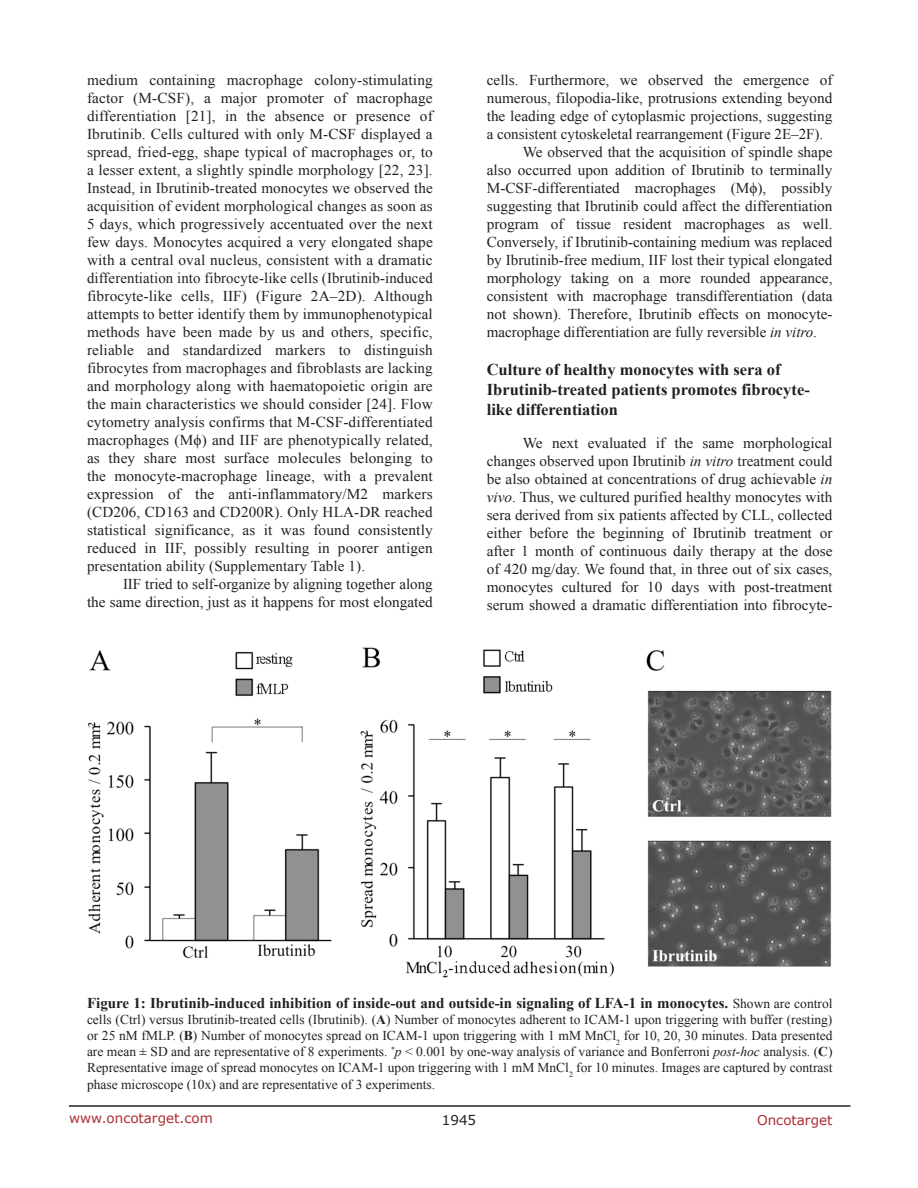
<style>
.page{position:relative;width:918px;height:1188px;background:#fff}
.page>*{position:absolute;margin:0;border:0;box-sizing:border-box;transform-origin:0 0}
.SubHeading_middle{font:700 16.5px/19.8px "Times New Roman";color:#231f20}
.BodyText{font:15px/18px "Times New Roman";color:#231f20;text-align:justify}
.FigureText{font:700 15px "Times New Roman";color:#231f20}
.FigureText-2{font:13.5px/16.2px "Times New Roman";color:#231f20;text-align:justify}
.t1{font:13.5px "Verdana";color:#ac2b31}
.t2{font:13.5px "Verdana";color:#231f20}
.s1{font-style:italic}
.s2{font-weight:400;font-size:13.5px}
.s3{font-weight:700}
</style>
<div class="page">
<hr style="left:69px;top:1105px;width:781px;height:2px;background:#231f20">
<img style="left:88px;top:647px;width:744px;height:331px">
<p class="BodyText" style="left:87px;top:71px;width:347px">medium containing macrophage colony-stimulating factor (M-CSF), a major promoter of macrophage differentiation [21], in the absence or presence of Ibrutinib. Cells cultured with only M-CSF displayed a spread, fried-egg, shape typical of macrophages or, to a lesser extent, a slightly spindle morphology [22, 23].<br>Instead, in Ibrutinib-treated monocytes we observed the acquisition of evident morphological changes as soon as 5 days, which progressively accentuated over the next few days. Monocytes acquired a very elongated shape with a central oval nucleus, consistent with a dramatic differentiation into fibrocyte-like cells (Ibrutinib-induced fibrocyte-like cells, IIF) (Figure 2A–2D). Although attempts to better identify them by immunophenotypical methods have been made by us and others, specific, reliable and standardized markers to distinguish fibrocytes from macrophages and fibroblasts are lacking and morphology along with haematopoietic origin are the main characteristics we should consider [24]. Flow cytometry analysis confirms that M-CSF-differentiated macrophages (Mϕ) and IIF are phenotypically related, as they share most surface molecules belonging to the monocyte-macrophage lineage, with a prevalent expression of the anti-inflammatory/M2 markers (CD206, CD163 and CD200R). Only HLA-DR reached statistical significance, as it was found consistently reduced in IIF, possibly resulting in poorer antigen presentation ability (Supplementary Table 1).</p>
<p class="BodyText" style="left:87px;top:575px;width:347px;text-align:right">IIF tried to self-organize by aligning together along<br>the same direction, just as it happens for most elongated</p>
<p class="BodyText" style="left:487px;top:71px;width:347px">cells. Furthermore, we observed the emergence of numerous, filopodia-like, protrusions extending beyond the leading edge of cytoplasmic projections, suggesting a consistent cytoskeletal rearrangement (Figure 2E–2F).</p>
<p class="BodyText" style="left:487px;top:143px;width:347px;text-indent:36px">We observed that the acquisition of spindle shape also occurred upon addition of Ibrutinib to terminally M-CSF-differentiated macrophages (Mϕ), possibly suggesting that Ibrutinib could affect the differentiation program of tissue resident macrophages as well.<br>Conversely, if Ibrutinib-containing medium was replaced by Ibrutinib-free medium, IIF lost their typical elongated morphology taking on a more rounded appearance, consistent with macrophage transdifferentiation (data not shown). Therefore, Ibrutinib effects on monocyte&shy;macrophage differentiation are fully reversible <span class="s1">in vitro</span>.</p>
<p class="SubHeading_middle" style="left:487px;top:359px;width:325px">Culture of healthy monocytes with sera of<br>Ibrutinib-treated patients promotes fibrocyte&shy;like differentiation</p>
<p class="BodyText" style="left:487px;top:434px;width:347px;text-indent:36px">We next evaluated if the same morphological changes observed upon Ibrutinib <span class="s1">in vitro</span> treatment could be also obtained at concentrations of drug achievable <span class="s1">in vivo</span>. Thus, we cultured purified healthy monocytes with sera derived from six patients affected by CLL, collected either before the beginning of Ibrutinib treatment or after 1 month of continuous daily therapy at the dose of 420 mg/day. We found that, in three out of six cases, monocytes cultured for 10 days with post-treatment serum showed a dramatic differentiation into fibrocyte-</p>
<p class="FigureText" style="left:87px;top:992px;width:747px">Figure 1: Ibrutinib-induced inhibition of inside-out and outside-in signaling of LFA-1 in monocytes. <span class="s2">Shown are control</span></p>
<p class="FigureText-2" style="left:87px;top:1011px;width:747px">cells (Ctrl) versus Ibrutinib-treated cells (Ibrutinib). (<span class="s3">A</span>) Number of monocytes adherent to ICAM-1 upon triggering with buffer (resting) or 25 nM fMLP. (<span class="s3">B</span>) Number of monocytes spread on ICAM-1 upon triggering with 1 mM MnCl<sub>2</sub> for 10, 20, 30 minutes. Data presented are mean ± SD and are representative of 8 experiments. <sup>*</sup><span class="s1">p</span> &lt; 0.001 by one-way analysis of variance and Bonferroni <span class="s1">post-hoc</span> analysis. (<span class="s3">C</span>)<br>Representative image of spread monocytes on ICAM-1 upon triggering with 1 mM MnCl<sub>2</sub> for 10 minutes. Images are captured by contrast phase microscope (10x) and are representative of 3 experiments.</p>
<p class="t1" style="left:69px;top:1109px;width:145px">www.oncotarget.com</p>
<p class="t2" style="left:442px;top:1111px;width:36px">1945</p>
<p class="t1" style="left:757px;top:1111px;width:77px">Oncotarget</p>
</div>
